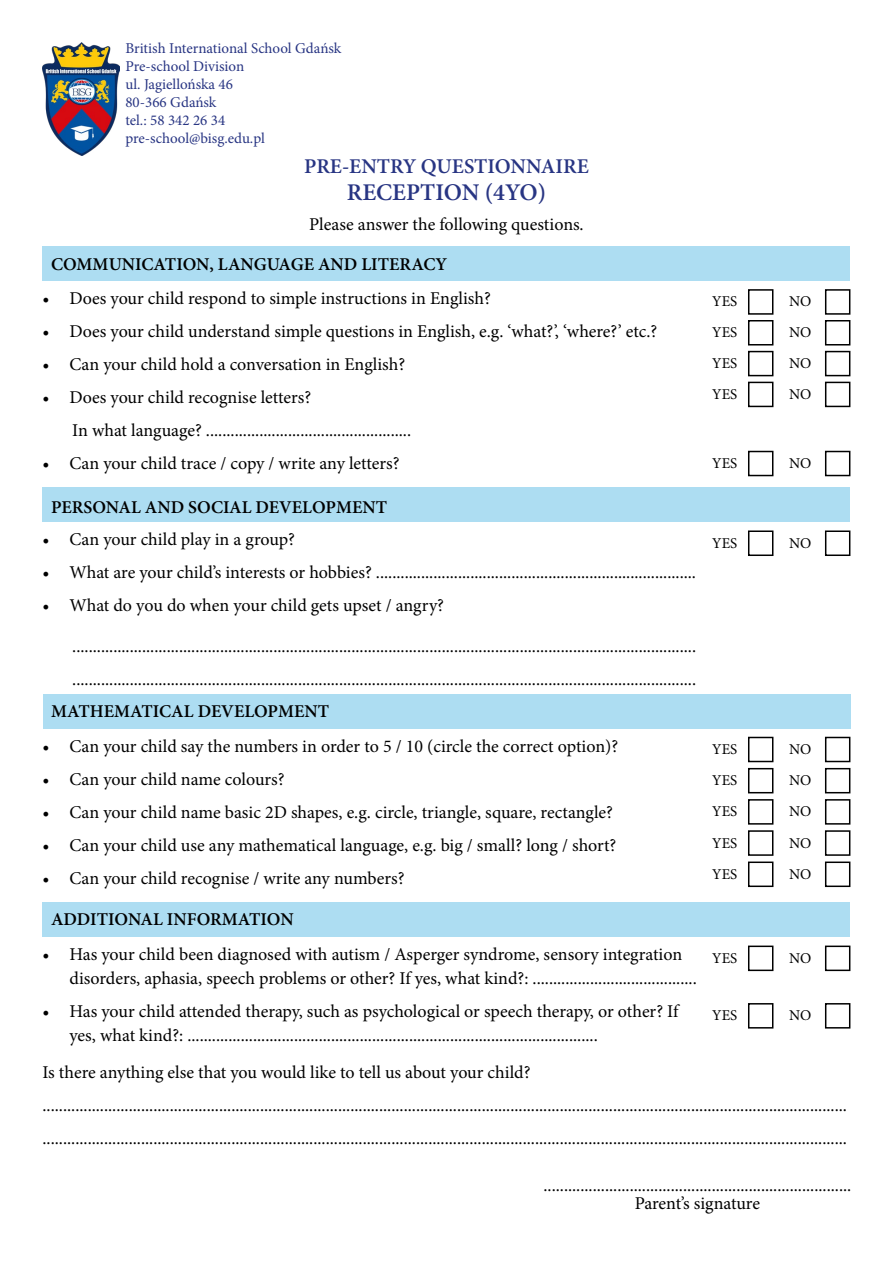
<style>
.page{position:relative;width:893px;height:1263px;background:#fff}
.page>*{position:absolute;margin:0;border:0;box-sizing:border-box;transform-origin:0 0}
.t1{font:600 24px "Minion Pro";color:#283583}
.t2{font:600 21px "Minion Pro";color:#283583}
.t3{font:18px/33px "Minion Pro";color:#000}
.t4{font:600 18px "Minion Pro";color:#000}
.t5{font:15px "Minion Pro";letter-spacing:-.005em;color:#283583}
.t6{font:15px "Minion Pro";color:#000}
</style>
<div class="page">
<img style="left:43px;top:43px;width:76px;height:112px">
<div style="left:748px;top:737px;width:25px;height:25px;border:2px solid #000"></div>
<div style="left:825px;top:737px;width:25px;height:25px;border:2px solid #000"></div>
<div style="left:748px;top:768px;width:25px;height:25px;border:2px solid #000"></div>
<div style="left:825px;top:768px;width:25px;height:25px;border:2px solid #000"></div>
<div style="left:748px;top:799px;width:25px;height:26px;border:2px solid #000"></div>
<div style="left:825px;top:799px;width:25px;height:26px;border:2px solid #000"></div>
<div style="left:748px;top:830px;width:25px;height:26px;border:2px solid #000"></div>
<div style="left:825px;top:830px;width:25px;height:26px;border:2px solid #000"></div>
<div style="left:748px;top:861px;width:25px;height:26px;border:2px solid #000"></div>
<div style="left:825px;top:861px;width:25px;height:26px;border:2px solid #000"></div>
<div style="left:43px;top:694px;width:807px;height:34px;background:#adddf2"></div>
<div style="left:748px;top:530px;width:25px;height:26px;border:2px solid #000"></div>
<div style="left:825px;top:530px;width:25px;height:26px;border:2px solid #000"></div>
<div style="left:43px;top:488px;width:807px;height:34px;background:#adddf2"></div>
<div style="left:748px;top:289px;width:25px;height:26px;border:2px solid #000"></div>
<div style="left:825px;top:289px;width:25px;height:26px;border:2px solid #000"></div>
<div style="left:748px;top:320px;width:25px;height:25px;border:2px solid #000"></div>
<div style="left:825px;top:320px;width:25px;height:25px;border:2px solid #000"></div>
<div style="left:748px;top:351px;width:25px;height:25px;border:2px solid #000"></div>
<div style="left:825px;top:351px;width:25px;height:25px;border:2px solid #000"></div>
<div style="left:748px;top:382px;width:25px;height:25px;border:2px solid #000"></div>
<div style="left:825px;top:382px;width:25px;height:25px;border:2px solid #000"></div>
<div style="left:748px;top:451px;width:25px;height:25px;border:2px solid #000"></div>
<div style="left:825px;top:451px;width:25px;height:25px;border:2px solid #000"></div>
<div style="left:43px;top:247px;width:807px;height:34px;background:#adddf2"></div>
<div style="left:43px;top:902px;width:807px;height:34px;background:#adddf2"></div>
<div style="left:748px;top:945px;width:25px;height:26px;border:2px solid #000"></div>
<div style="left:825px;top:945px;width:25px;height:26px;border:2px solid #000"></div>
<div style="left:748px;top:1003px;width:25px;height:25px;border:2px solid #000"></div>
<div style="left:825px;top:1003px;width:25px;height:25px;border:2px solid #000"></div>
<p class="t5" style="left:125px;top:39px;width:217px">British International School Gdańsk</p>
<p class="t5" style="left:125px;top:57px;width:120px">Pre-school Division</p>
<p class="t5" style="left:125px;top:75px;width:109px">ul. Jagiellońska 46</p>
<p class="t5" style="left:125px;top:93px;width:92px">80-366 Gdańsk</p>
<p class="t5" style="left:125px;top:111px;width:101px">tel.: 58 342 26 34</p>
<p class="t5" style="left:125px;top:129px;width:141px">pre-school@bisg.edu.pl</p>
<p class="t2" style="left:304px;top:151px;width:286px">PRE-ENTRY QUESTIONNAIRE</p>
<p class="t1" style="left:347px;top:176px;width:201px">RECEPTION (4YO)</p>
<p class="t3" style="left:309px;top:208px;width:276px">Please answer the following questions.</p>
<p class="t4" style="left:51px;top:251px;width:398px">COMMUNICATION, LANGUAGE AND LITERACY</p>
<p class="t3" style="left:43px;top:282px;width:450px">• Does your child respond to simple instructions in English?</p>
<p class="t3" style="left:43px;top:315px;width:616px">• Does your child understand simple questions in English, e.g. ‘what?’, ‘where?’ etc.?</p>
<p class="t3" style="left:43px;top:348px;width:364px">• Can your child hold a conversation in English?</p>
<p class="t3" style="left:43px;top:381px;width:270px">• Does your child recognise letters?</p>
<p class="t3" style="left:72px;top:414px;width:340px">In what language? ..................................................</p>
<p class="t3" style="left:43px;top:447px;width:359px">• Can your child trace / copy / write any letters?</p>
<p class="t4" style="left:51px;top:495px;width:338px">PERSONAL AND SOCIAL DEVELOPMENT</p>
<p class="t3" style="left:43px;top:522px;width:254px">• Can your child play in a group?</p>
<p class="t3" style="left:43px;top:555px;width:655px">• What are your child’s interests or hobbies? ..............................................................................</p>
<p class="t3" style="left:43px;top:588px;width:403px">• What do you do when your child gets upset / angry?</p>
<p class="t3" style="left:72px;top:630px;width:625px">........................................................................................................................................................ ........................................................................................................................................................</p>
<p class="t4" style="left:51px;top:699px;width:280px">MATHEMATICAL DEVELOPMENT</p>
<p class="t3" style="left:43px;top:730px;width:577px">• Can your child say the numbers in order to 5 / 10 (circle the correct option)?</p>
<p class="t3" style="left:43px;top:763px;width:244px">• Can your child name colours?</p>
<p class="t3" style="left:43px;top:796px;width:572px">• Can your child name basic 2D shapes, e.g. circle, triangle, square, rectangle?</p>
<p class="t3" style="left:43px;top:829px;width:575px">• Can your child use any mathematical language, e.g. big / small? long / short?</p>
<p class="t3" style="left:43px;top:862px;width:364px">• Can your child recognise / write any numbers?</p>
<p class="t4" style="left:51px;top:907px;width:244px">ADDITIONAL INFORMATION</p>
<p class="t3" style="left:70px;top:942px;width:629px;line-height:24px;text-indent:-27px">• Has your child been diagnosed with autism / Asperger syndrome, sensory integration disorders, aphasia, speech problems or other? If yes, what kind?: ........................................</p>
<p class="t3" style="left:70px;top:999px;width:610px;line-height:24px;text-indent:-27px">• Has your child attended therapy, such as psychological or speech therapy, or other? If yes, what kind?: ....................................................................................................</p>
<p class="t6" style="left:712px;top:292px;width:27px">YES</p>
<p class="t6" style="left:789px;top:292px;width:24px">NO</p>
<p class="t6" style="left:712px;top:322px;width:27px">YES</p>
<p class="t6" style="left:789px;top:322px;width:24px">NO</p>
<p class="t6" style="left:712px;top:353px;width:27px">YES</p>
<p class="t6" style="left:789px;top:353px;width:24px">NO</p>
<p class="t6" style="left:712px;top:384px;width:27px">YES</p>
<p class="t6" style="left:789px;top:384px;width:24px">NO</p>
<p class="t6" style="left:712px;top:453px;width:27px">YES</p>
<p class="t6" style="left:789px;top:453px;width:24px">NO</p>
<p class="t6" style="left:712px;top:533px;width:27px">YES</p>
<p class="t6" style="left:789px;top:533px;width:24px">NO</p>
<p class="t6" style="left:712px;top:739px;width:27px">YES</p>
<p class="t6" style="left:789px;top:739px;width:24px">NO</p>
<p class="t6" style="left:712px;top:770px;width:27px">YES</p>
<p class="t6" style="left:789px;top:770px;width:24px">NO</p>
<p class="t6" style="left:712px;top:801px;width:27px">YES</p>
<p class="t6" style="left:789px;top:801px;width:24px">NO</p>
<p class="t6" style="left:712px;top:833px;width:27px">YES</p>
<p class="t6" style="left:789px;top:833px;width:24px">NO</p>
<p class="t6" style="left:712px;top:864px;width:27px">YES</p>
<p class="t6" style="left:789px;top:864px;width:24px">NO</p>
<p class="t6" style="left:712px;top:948px;width:27px">YES</p>
<p class="t6" style="left:789px;top:948px;width:24px">NO</p>
<p class="t6" style="left:712px;top:1005px;width:27px">YES</p>
<p class="t6" style="left:789px;top:1005px;width:24px">NO</p>
<p class="t3" style="left:43px;top:1056px;width:489px">Is there anything else that you would like to tell us about your child?</p>
<p class="t3" style="left:43px;top:1089px;width:806px">.................................................................................................................................................................................................... ....................................................................................................................................................................................................</p>
<p class="t3" style="left:543px;top:1169px;width:309px">...........................................................................</p>
<p class="t3" style="left:635px;top:1187px;width:127px">Parent’s signature</p>
</div>
